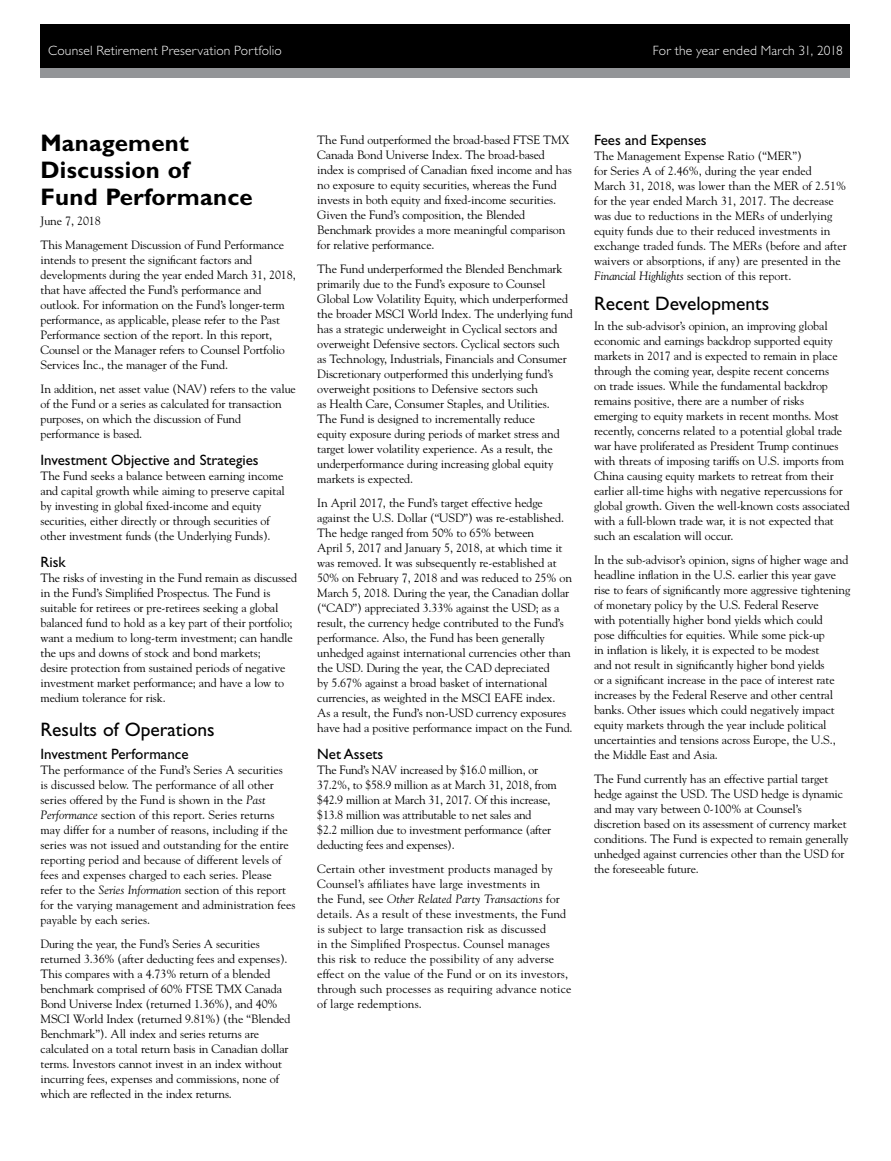
<style>
.page{position:relative;width:891px;height:1161px;background:#fff}
.page>*{position:absolute;margin:0;border:0;box-sizing:border-box;transform-origin:0 0}
.Head_with_date{font:700 24px/27px "Gill Sans Std";letter-spacing:.01em;color:#000}
.Subhead_Bold{font:19.5px "Gill Sans Std";color:#000}
.Subhead_with_date{font:19.5px "Gill Sans Std";color:#000}
._2nd_Subhead{font:15px "Gill Sans Std";color:#000}
.SCOTT_Master_Page_he{font:300 13.5px "Gill Sans Std";letter-spacing:.015em;color:#fff}
.Body_Copy{font:12px/15px "Goudy Std";letter-spacing:-.01em;color:#000}
.Body_Copy-2{font:12px/15px "Goudy Std";letter-spacing:.01em;color:#000}
.s1{font-style:italic}
</style>
<div class="page">
<div style="left:40px;top:24px;width:810px;height:52px;background:#000"></div>
<div style="left:40px;top:68px;width:810px;height:10px;background:#939598"></div>
<p class="SCOTT_Master_Page_he" style="left:48px;top:43px;width:235px">Counsel Retirement Preservation Portfolio</p>
<p class="SCOTT_Master_Page_he" style="left:653px;top:43px;width:192px">For the year ended March 31, 2018</p>
<p class="Head_with_date" style="left:40px;top:130px;width:214px">Management<br>Discussion of<br>Fund Performance</p>
<p class="Body_Copy" style="left:40px;top:213px;width:62px">June 7, 2018</p>
<p class="Body_Copy" style="left:40px;top:237px;width:257px">This Management Discussion of Fund Performance intends to present the significant factors and developments during the year ended March 31, 2018, that have affected the Fund’s performance and outlook. For information on the Fund’s longer-term performance, as applicable, please refer to the Past Performance section of the report. In this report, Counsel or the Manager refers to Counsel Portfolio Services Inc., the manager of the Fund.</p>
<p class="Body_Copy" style="left:40px;top:381px;width:257px">In addition, net asset value (NAV) refers to the value of the Fund or a series as calculated for transaction purposes, on which the discussion of Fund performance is based.</p>
<p class="_2nd_Subhead" style="left:40px;top:451px;width:220px">Investment Objective and Strategies</p>
<p class="Body_Copy" style="left:40px;top:468px;width:246px">The Fund seeks a balance between earning income and capital growth while aiming to preserve capital by investing in global fixed-income and equity securities, either directly or through securities of other investment funds (the Underlying Funds).</p>
<p class="_2nd_Subhead" style="left:40px;top:553px;width:27px">Risk</p>
<p class="Body_Copy" style="left:40px;top:570px;width:258px">The risks of investing in the Fund remain as discussed in the Fund’s Simplified Prospectus. The Fund is suitable for retirees or pre-retirees seeking a global balanced fund to hold as a key part of their portfolio; want a medium to long-term investment; can handle the ups and downs of stock and bond markets;<br>desire protection from sustained periods of negative investment market performance; and have a low to medium tolerance for risk.</p>
<p class="Subhead_Bold" style="left:40px;top:718px;width:176px">Results of Operations</p>
<p class="_2nd_Subhead" style="left:40px;top:745px;width:150px">Investment Performance</p>
<p class="Body_Copy" style="left:40px;top:762px;width:257px">The performance of the Fund’s Series A securities<br>is discussed below. The performance of all other series offered by the Fund is shown in the <span class="s1">Past Performance</span> section of this report. Series returns may differ for a number of reasons, including if the series was not issued and outstanding for the entire reporting period and because of different levels of fees and expenses charged to each series. Please refer to the <span class="s1">Series Information</span> section of this report for the varying management and administration fees payable by each series.</p>
<p class="Body_Copy" style="left:40px;top:936px;width:251px">During the year, the Fund’s Series A securities returned 3.36% (after deducting fees and expenses).<br>This compares with a 4.73% return of a blended benchmark comprised of 60% FTSE TMX Canada Bond Universe Index (returned 1.36%), and 40% MSCI World Index (returned 9.81%) (the “Blended Benchmark”). All index and series returns are calculated on a total return basis in Canadian dollar terms. Investors cannot invest in an index without incurring fees, expenses and commissions, none of which are reflected in the index returns.</p>
<p class="Body_Copy" style="left:317px;top:132px;width:256px">The Fund outperformed the broad-based FTSE TMX Canada Bond Universe Index. The broad-based index is comprised of Canadian fixed income and has no exposure to equity securities, whereas the Fund invests in both equity and fixed-income securities.<br>Given the Fund’s composition, the Blended Benchmark provides a more meaningful comparison for relative performance.</p>
<p class="Body_Copy" style="left:317px;top:261px;width:257px">The Fund underperformed the Blended Benchmark primarily due to the Fund’s exposure to Counsel Global Low Volatility Equity, which underperformed the broader MSCI World Index. The underlying fund has a strategic underweight in Cyclical sectors and overweight Defensive sectors. Cyclical sectors such<br>as Technology, Industrials, Financials and Consumer Discretionary outperformed this underlying fund’s overweight positions to Defensive sectors such<br>as Health Care, Consumer Staples, and Utilities.<br>The Fund is designed to incrementally reduce<br>equity exposure during periods of market stress and target lower volatility experience. As a result, the underperformance during increasing global equity markets is expected.</p>
<p class="Body_Copy" style="left:317px;top:495px;width:257px">In April 2017, the Fund’s target effective hedge against the U.S. Dollar (“USD”) was re-established.<br>The hedge ranged from 50% to 65% between<br>April 5, 2017 and January 5, 2018, at which time it was removed. It was subsequently re-established at 50% on February 7, 2018 and was reduced to 25% on March 5, 2018. During the year, the Canadian dollar (“CAD”) appreciated 3.33% against the USD; as a result, the currency hedge contributed to the Fund’s performance. Also, the Fund has been generally unhedged against international currencies other than the USD. During the year, the CAD depreciated<br>by 5.67% against a broad basket of international currencies, as weighted in the MSCI EAFE index.<br>As a result, the Fund’s non-USD currency exposures have had a positive performance impact on the Fund.</p>
<p class="_2nd_Subhead" style="left:317px;top:745px;width:68px">Net Assets</p>
<p class="Body_Copy" style="left:317px;top:762px;width:241px">The Fund’s NAV increased by $16.0 million, or 37.2%, to $58.9 million as at March 31, 2018, from $42.9 million at March 31, 2017. Of this increase, $13.8 million was attributable to net sales and<br>$2.2 million due to investment performance (after deducting fees and expenses).</p>
<p class="Body_Copy-2" style="left:317px;top:861px;width:256px">Certain other investment products managed by Counsel’s affiliates have large investments in<br>the Fund, see <span class="s1">Other Related Party Transactions</span> for details. As a result of these investments, the Fund is subject to large transaction risk as discussed<br>in the Simplified Prospectus. Counsel manages<br>this risk to reduce the possibility of any adverse effect on the value of the Fund or on its investors, through such processes as requiring advance notice of large redemptions.</p>
<p class="_2nd_Subhead" style="left:594px;top:132px;width:114px">Fees and Expenses</p>
<p class="Body_Copy" style="left:594px;top:148px;width:254px">The Management Expense Ratio (“MER”)<br>for Series A of 2.46%, during the year ended<br>March 31, 2018, was lower than the MER of 2.51% for the year ended March 31, 2017. The decrease was due to reductions in the MERs of underlying equity funds due to their reduced investments in exchange traded funds. The MERs (before and after waivers or absorptions, if any) are presented in the <span class="s1">Financial Highlights</span> section of this report.</p>
<p class="Subhead_with_date" style="left:594px;top:292px;width:177px">Recent Developments</p>
<p class="Body_Copy" style="left:594px;top:318px;width:257px">In the sub-advisor’s opinion, an improving global economic and earnings backdrop supported equity markets in 2017 and is expected to remain in place through the coming year, despite recent concerns<br>on trade issues. While the fundamental backdrop remains positive, there are a number of risks emerging to equity markets in recent months. Most recently, concerns related to a potential global trade war have proliferated as President Trump continues with threats of imposing tariffs on U.S. imports from China causing equity markets to retreat from their earlier all-time highs with negative repercussions for global growth. Given the well-known costs associated with a full-blown trade war, it is not expected that such an escalation will occur.</p>
<p class="Body_Copy" style="left:594px;top:552px;width:258px">In the sub-advisor’s opinion, signs of higher wage and headline inflation in the U.S. earlier this year gave rise to fears of significantly more aggressive tightening of monetary policy by the U.S. Federal Reserve<br>with potentially higher bond yields which could<br>pose difficulties for equities. While some pick-up<br>in inflation is likely, it is expected to be modest<br>and not result in significantly higher bond yields<br>or a significant increase in the pace of interest rate increases by the Federal Reserve and other central banks. Other issues which could negatively impact equity markets through the year include political uncertainties and tensions across Europe, the U.S., the Middle East and Asia.</p>
<p class="Body_Copy" style="left:594px;top:771px;width:256px">The Fund currently has an effective partial target hedge against the USD. The USD hedge is dynamic and may vary between 0-100% at Counsel’s discretion based on its assessment of currency market conditions. The Fund is expected to remain generally unhedged against currencies other than the USD for the foreseeable future.</p>
</div>
